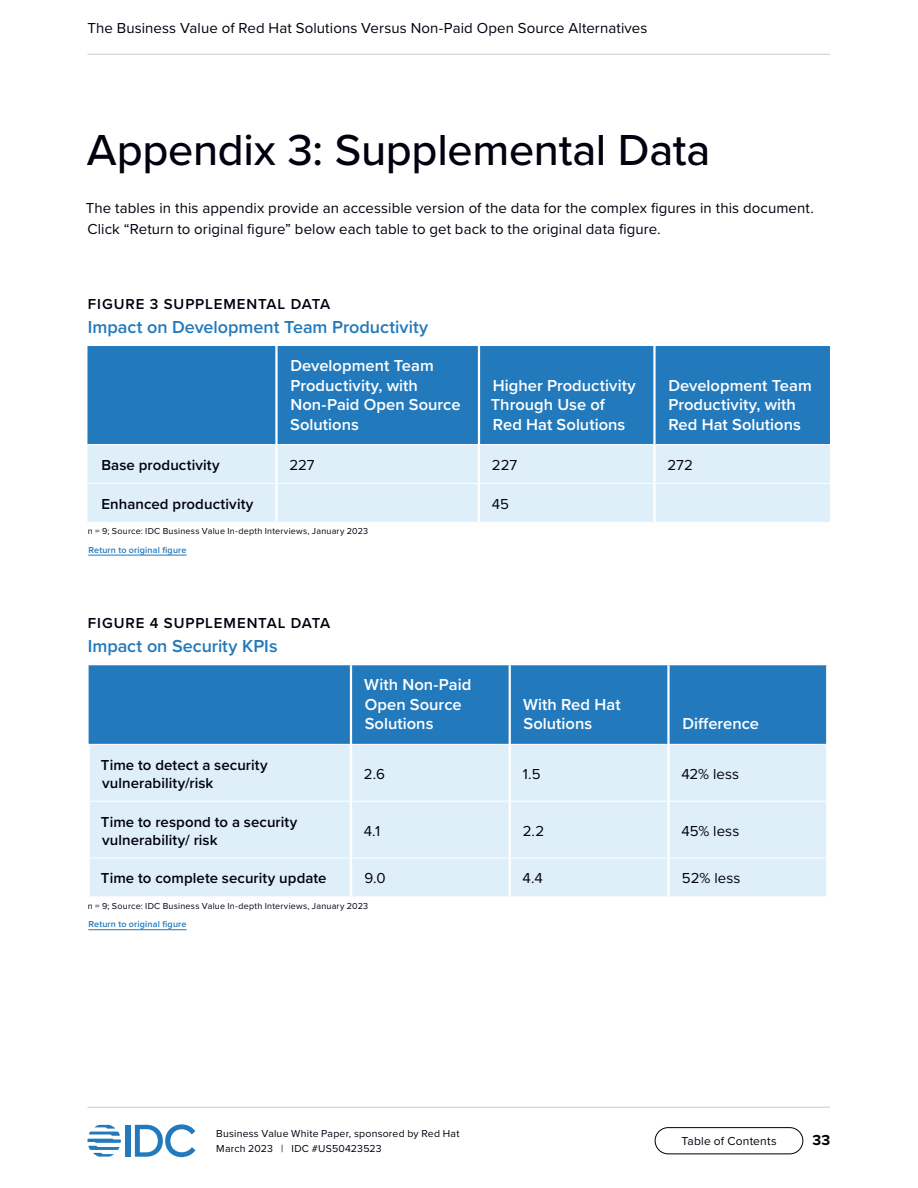
<style>
.page{position:relative;width:918px;height:1188px;background:#fff}
.page>*{position:absolute;margin:0;border:0;box-sizing:border-box;transform-origin:0 0}
.t1{font:500 45px "Proxima Nova";letter-spacing:-.005em;color:#01010f}
.Figure___Heading{font:600 18px "Proxima Nova";color:#2279bc}
.Table_-_Column_title{font:600 16.5px/19.5px "Proxima Nova";letter-spacing:.005em;color:#fff}
.Table_-_Text__left_a{font:15px/21px "Proxima Nova";letter-spacing:.005em;color:#01010f}
.Table___Row_title{font:600 15px/18px "Proxima Nova";letter-spacing:.005em;color:#01010f}
.Figure___Identifier{font:600 15px "Proxima Nova";letter-spacing:.06em;color:#01010f}
.t2{font:700 15px "Proxima Nova";color:#000}
.t3{font:12px "Proxima Nova";letter-spacing:.015em;color:#01010f}
.t4{font:10.5px/15px "Proxima Nova";letter-spacing:.02em;color:#01010f}
.Figure___Supplementa{font:9px "Proxima Nova";letter-spacing:.025em;color:#01010f}
.Table___Supplemental{font:600 9px "Proxima Nova";letter-spacing:.02em;color:#2279bc}
</style>
<div class="page">
<div style="left:126px;top:1125px;width:5px;height:32px;background:#2279bc"></div>
<svg style="left:135px;top:1124px;width:60px;height:33px"></svg>
<svg style="left:87px;top:1125px;width:34px;height:32px"></svg>
<div style="left:655px;top:1127px;width:148px;height:27px;border:1px solid #000;border-radius:13px"></div>
<hr style="left:87px;top:54px;width:743px;height:1px;background:#ccc">
<hr style="left:87px;top:1107px;width:743px;height:1px;background:#ccc">
<hr style="left:88px;top:555px;width:99px;height:1px;background:#2279bc">
<hr style="left:88px;top:929px;width:99px;height:1px;background:#2279bc">
<div style="left:87px;top:346px;width:743px;height:98px;background:#2279bc"></div>
<div style="left:87px;top:445px;width:743px;height:77px;background:#dfeffa"></div>
<hr style="left:275px;top:346px;width:3px;height:98px;background:#fff">
<hr style="left:478px;top:346px;width:2px;height:98px;background:#fff">
<hr style="left:87px;top:483px;width:188px;height:1px;background:#fff">
<hr style="left:278px;top:483px;width:200px;height:1px;background:#fff">
<hr style="left:480px;top:483px;width:173px;height:1px;background:#fff">
<hr style="left:656px;top:483px;width:174px;height:1px;background:#fff">
<hr style="left:275px;top:445px;width:3px;height:38px;background:#fff">
<hr style="left:478px;top:445px;width:2px;height:38px;background:#fff">
<hr style="left:275px;top:483px;width:3px;height:39px;background:#fff">
<hr style="left:478px;top:483px;width:2px;height:39px;background:#fff">
<hr style="left:653px;top:346px;width:3px;height:99px;background:#fff">
<hr style="left:653px;top:445px;width:3px;height:38px;background:#fff">
<hr style="left:653px;top:483px;width:3px;height:39px;background:#fff">
<div style="left:89px;top:665px;width:737px;height:79px;background:#2279bc"></div>
<div style="left:90px;top:745px;width:736px;height:152px;background:#dfeffa"></div>
<hr style="left:667px;top:665px;width:3px;height:79px;background:#fff">
<hr style="left:667px;top:745px;width:3px;height:56px;background:#fff">
<hr style="left:667px;top:802px;width:3px;height:56px;background:#fff">
<hr style="left:667px;top:858px;width:3px;height:39px;background:#fff">
<hr style="left:90px;top:801px;width:260px;height:1px;background:#fff">
<hr style="left:352px;top:801px;width:157px;height:1px;background:#fff">
<hr style="left:511px;top:801px;width:157px;height:1px;background:#fff">
<hr style="left:668px;top:801px;width:158px;height:1px;background:#fff">
<hr style="left:90px;top:858px;width:260px;height:1px;background:#fff">
<hr style="left:352px;top:858px;width:157px;height:1px;background:#fff">
<hr style="left:511px;top:858px;width:157px;height:1px;background:#fff">
<hr style="left:668px;top:858px;width:158px;height:1px;background:#fff">
<hr style="left:350px;top:745px;width:2px;height:56px;background:#fff">
<hr style="left:350px;top:801px;width:2px;height:57px;background:#fff">
<hr style="left:350px;top:858px;width:2px;height:39px;background:#fff">
<hr style="left:509px;top:665px;width:2px;height:79px;background:#fff">
<hr style="left:509px;top:745px;width:2px;height:56px;background:#fff">
<hr style="left:509px;top:801px;width:2px;height:57px;background:#fff">
<hr style="left:509px;top:858px;width:2px;height:39px;background:#fff">
<hr style="left:350px;top:665px;width:2px;height:79px;background:#fff">
<p class="Table_-_Text__left_a" style="left:87px;top:17px;width:561px">The Business Value of Red Hat Solutions Versus Non-Paid Open Source Alternatives</p>
<h2 class="t1" style="left:87px;top:116px;width:625px">Appendix 3: Supplemental Data</h2>
<p class="Table_-_Text__left_a" style="left:86px;top:196px;width:729px">The tables in this appendix provide an accessible version of the data for the complex figures in this document.<br>Click “Return to original figure” below each table to get back to the original data figure.</p>
<p class="Figure___Identifier" style="left:88px;top:292px;width:244px">FIGURE 3 SUPPLEMENTAL DATA</p>
<p class="Figure___Heading" style="left:88px;top:313px;width:342px">Impact on Development Team Productivity</p>
<p class="Table_-_Column_title" style="left:290px;top:355px;width:172px">Development Team<br>Productivity, with<br>Non-Paid Open Source<br>Solutions</p>
<p class="Table_-_Column_title" style="left:491px;top:375px;width:146px">Higher Productivity<br>Through Use of<br>Red Hat Solutions</p>
<p class="Table_-_Column_title" style="left:668px;top:375px;width:145px">Development Team<br>Productivity, with<br>Red Hat Solutions</p>
<p class="Table___Row_title" style="left:101px;top:455px;width:120px">Base productivity</p>
<p class="Table_-_Text__left_a" style="left:289px;top:454px;width:27px">227</p>
<p class="Table_-_Text__left_a" style="left:492px;top:454px;width:27px">227</p>
<p class="Table_-_Text__left_a" style="left:667px;top:454px;width:27px">272</p>
<p class="Table___Row_title" style="left:101px;top:494px;width:154px">Enhanced productivity</p>
<p class="Table_-_Text__left_a" style="left:492px;top:493px;width:19px">45</p>
<p class="Figure___Supplementa" style="left:88px;top:525px;width:282px">n = 9; Source: IDC Business Value In-depth Interviews, January 2023</p>
<p class="Table___Supplemental" style="left:88px;top:543px;width:100px">Return to original figure</p>
<p class="Figure___Identifier" style="left:88px;top:612px;width:244px">FIGURE 4 SUPPLEMENTAL DATA</p>
<p class="Figure___Heading" style="left:88px;top:633px;width:191px">Impact on Security KPIs</p>
<p class="Table_-_Column_title" style="left:364px;top:675px;width:109px">With Non-Paid<br>Open Source<br>Solutions</p>
<p class="Table_-_Column_title" style="left:523px;top:694px;width:99px">With Red Hat<br>Solutions</p>
<p class="Table_-_Column_title" style="left:682px;top:714px;width:78px">Difference</p>
<p class="Table___Row_title" style="left:101px;top:755px;width:168px">Time to detect a security vulnerability/risk</p>
<p class="Table_-_Text__left_a" style="left:364px;top:763px;width:23px">2.6</p>
<p class="Table_-_Text__left_a" style="left:523px;top:763px;width:19px">1.5</p>
<p class="Table_-_Text__left_a" style="left:681px;top:763px;width:59px">42% less</p>
<p class="Table___Row_title" style="left:101px;top:812px;width:198px">Time to respond to a security vulnerability/ risk</p>
<p class="Table_-_Text__left_a" style="left:364px;top:819px;width:18px">4.1</p>
<p class="Table_-_Text__left_a" style="left:523px;top:819px;width:23px">2.2</p>
<p class="Table_-_Text__left_a" style="left:681px;top:819px;width:59px">45% less</p>
<p class="Table___Row_title" style="left:101px;top:869px;width:227px">Time to complete security update</p>
<p class="Table_-_Text__left_a" style="left:365px;top:867px;width:23px">9.0</p>
<p class="Table_-_Text__left_a" style="left:523px;top:867px;width:22px">4.4</p>
<p class="Table_-_Text__left_a" style="left:682px;top:867px;width:60px">52% less</p>
<p class="Figure___Supplementa" style="left:88px;top:899px;width:282px">n = 9; Source: IDC Business Value In-depth Interviews, January 2023</p>
<p class="Table___Supplemental" style="left:88px;top:918px;width:100px">Return to original figure</p>
<p class="t4" style="left:216px;top:1126px;width:245px">Business Value White Paper, sponsored by Red Hat<br>March 2023 | IDC #US50423523</p>
<p class="t3" style="left:681px;top:1132px;width:97px">Table of Contents</p>
<p class="t2" style="left:813px;top:1129px;width:19px">33</p>
</div>
